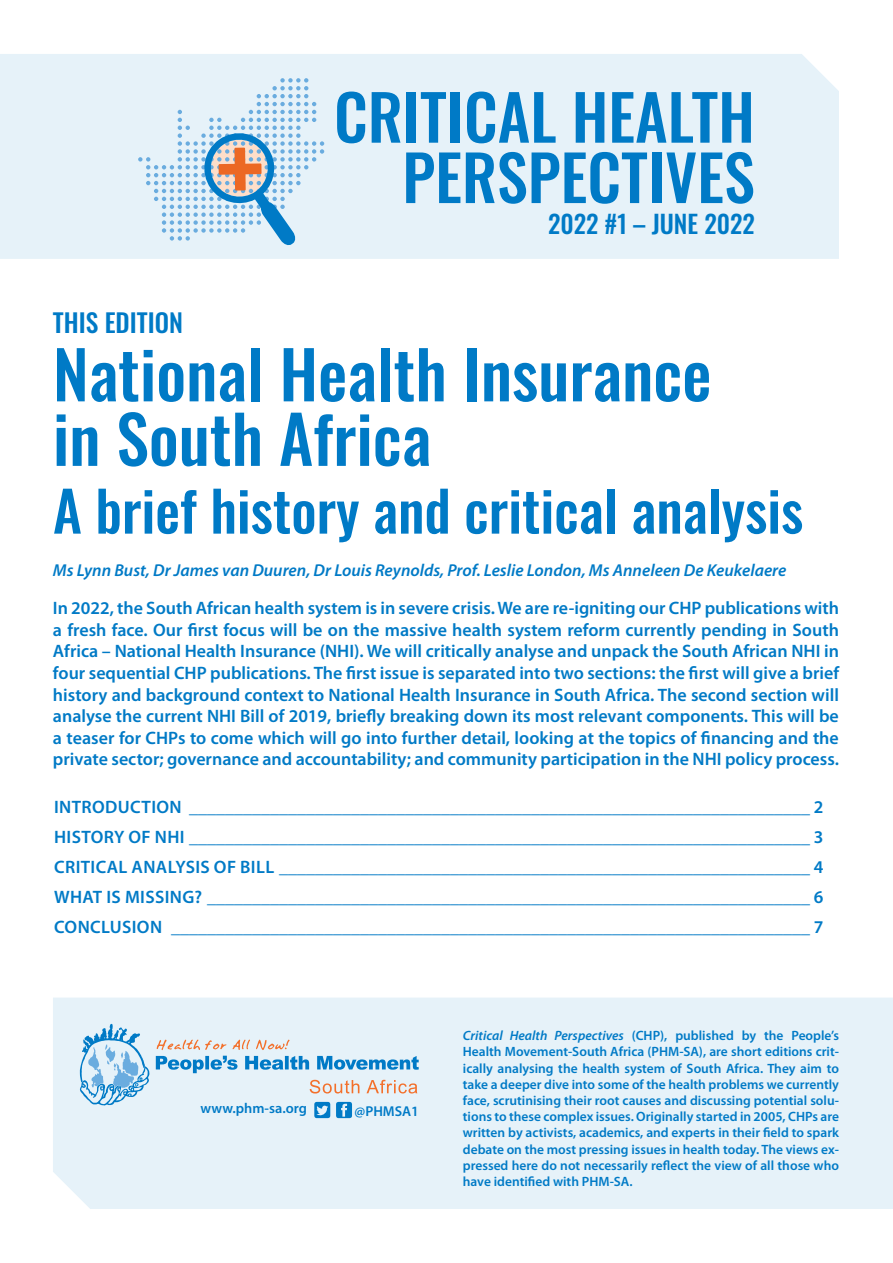
<style>
.page{position:relative;width:893px;height:1263px;background:#fff}
.page>*{position:absolute;margin:0;border:0;box-sizing:border-box;transform-origin:0 0}
.t1{font:500 65.7px/64.5px "Oswald";color:#007ac6}
.t2{font:500 62.4px/60.4px "Oswald";color:#007ac6;text-align:right}
.t3{font:500 55.5px "Oswald";color:#007ac6}
.t4{font:500 25.5px "Oswald";color:#007ac6}
.t5{font:500 25.05px "Oswald";color:#007ac6}
.t6{font:600 18px/21.6px "Myriad Pro";color:#007ac6;text-align:justify}
.t7{font:italic 600 17.25px "Myriad Pro";color:#007ac6}
.t8{font:600 14.25px "Myriad Pro";color:#007ac6}
.t9{font:600 13.5px/16.2px "Myriad Pro";color:#007ac6;text-align:justify}
.s1{font-style:italic}
</style>
<div class="page">
<div style="left:0;top:54px;width:839px;height:205px;background:#e6f2f9"></div>
<svg style="left:138px;top:78px;width:186px;height:168px;background:#c9ddeb"></svg>
<div style="left:53px;top:997px;width:840px;height:212px;background:#e6f2f9"></div>
<svg style="left:80px;top:1024px;width:69px;height:81px;background:#a8d1eb"></svg>
<svg style="left:156px;top:1056px;width:263px;height:17px;background:#89c1e4"></svg>
<svg style="left:310px;top:1080px;width:107px;height:13px"></svg>
<svg style="left:157px;top:1039px;width:132px;height:11px"></svg>
<svg style="left:336px;top:1102px;width:16px;height:16px"></svg>
<svg style="left:314px;top:1102px;width:16px;height:16px"></svg>
<h2 class="t2" style="left:334px;top:91px;width:422px">CRITICAL HEALTH<br>PERSPECTIVES</h2>
<h3 class="t5" style="left:548px;top:211px;width:208px">2022 #1 – JUNE 2022</h3>
<h3 class="t4" style="left:53px;top:309px;width:132px">THIS EDITION</h3>
<h1 class="t1" style="left:53px;top:346px;width:660px">National Health Insurance in South Africa</h1>
<h3 class="t3" style="left:53px;top:482px;width:752px">A brief history and critical analysis</h3>
<p class="t7" style="left:53px;top:559px;width:735px">Ms Lynn Bust, Dr James van Duuren, Dr Louis Reynolds, Prof. Leslie London, Ms Anneleen De Keukelaere</p>
<p class="t6" style="left:53px;top:597px;width:788px">In 2022, the South African health system is in severe crisis. We are re-igniting our CHP publications with a fresh face. Our first focus will be on the massive health system reform currently pending in South Africa – National Health Insurance (NHI). We will critically analyse and unpack the South African NHI in four sequential CHP publications. The first issue is separated into two sections: the first will give a brief history and background context to National Health Insurance in South Africa. The second section will analyse the current NHI Bill of 2019, briefly breaking down its most relevant components. This will be a teaser for CHPs to come which will go into further detail, looking at the topics of financing and the private sector; governance and accountability; and community participation in the NHI policy process.</p>
<p class="t6" style="left:54px;top:791px;width:771px;line-height:30.2px">INTRODUCTION _____________________________________________________________________ 2<br>HISTORY OF NHI _____________________________________________________________________ 3<br>CRITICAL ANALYSIS OF BILL ___________________________________________________________ 4<br>WHAT IS MISSING? ___________________________________________________________________ 6<br>CONCLUSION _______________________________________________________________________ 7</p>
<p class="t8" style="left:201px;top:1099px;width:108px">www.phm-sa.org</p>
<p class="t8" style="left:355px;top:1102px;width:66px">@PHMSA1</p>
<p class="t9" style="left:463px;top:1027px;width:378px"><span class="s1">Critical Health Perspectives</span> (CHP), published by the People’s Health Movement-South Africa (PHM-SA), are short editions crit&shy;ically analysing the health system of South Africa. They aim to take a deeper dive into some of the health problems we currently face, scrutinising their root causes and discussing potential solu&shy;tions to these complex issues. Originally started in 2005, CHPs are written by activists, academics, and experts in their field to spark debate on the most pressing issues in health today. The views ex&shy;pressed here do not necessarily reflect the view of all those who have identified with PHM-SA.</p>
</div>
